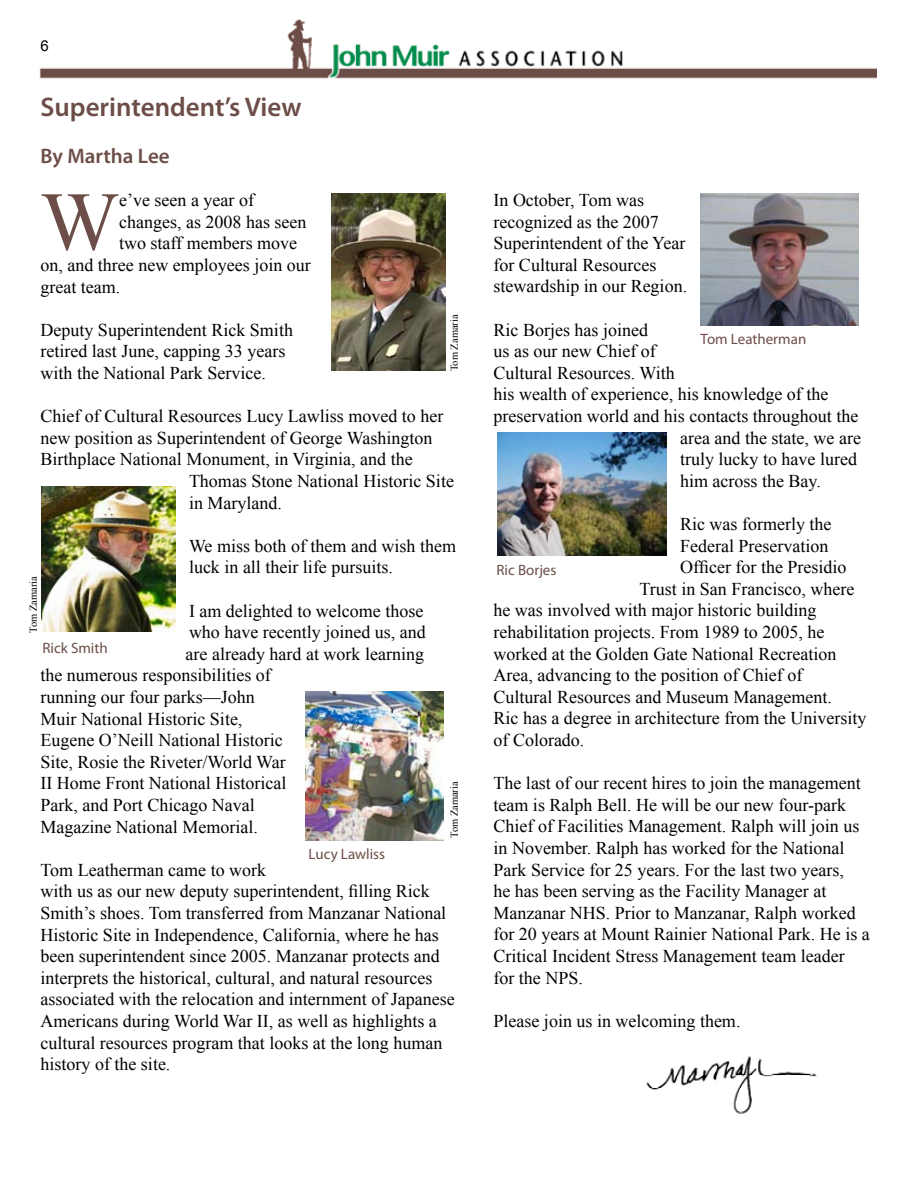
<style>
.page{position:relative;width:918px;height:1188px;background:#fff}
.page>*{position:absolute;margin:0;border:0;box-sizing:border-box;transform-origin:0 0}
.t1{font:83.25px "Times New Roman";color:#6c4d47}
.t2{font:600 27px "Myriad Pro";color:#6c4d47}
.t3{font:600 21px "Myriad Pro";color:#6c4d47}
.t4{font:18px/21.6px "Times New Roman";color:#000}
.t5{font:15px "Myriad Pro";color:#6c4d47}
.t6{font:15px "Arial";color:#000}
.t7{font:10.5px "Times New Roman";color:#000}
</style>
<div class="page">
<img style="left:39px;top:19px;width:837px;height:60px">
<img style="left:646px;top:1056px;width:171px;height:58px">
<img style="left:701px;top:194px;width:158px;height:132px">
<img style="left:331px;top:193px;width:114px;height:177px">
<img style="left:497px;top:432px;width:170px;height:123px">
<img style="left:42px;top:486px;width:133px;height:146px">
<img style="left:306px;top:692px;width:138px;height:149px">
<p class="t6" style="left:40px;top:36px;width:10px">6</p>
<h2 class="t2" style="left:40px;top:90px;width:263px">Superintendent’s View</h2>
<p class="t3" style="left:40px;top:143px;width:131px">By Martha Lee</p>
<h1 class="t1" style="left:40px;top:166px;width:80px">W</h1>
<p class="t4" style="left:119px;top:189px;width:136px">e’ve seen a year of</p>
<p class="t4" style="left:119px;top:211px;width:189px">changes, as 2008 has seen</p>
<p class="t4" style="left:119px;top:232px;width:180px">two staff members move</p>
<p class="t4" style="left:41px;top:254px;width:272px">on, and three new employees join our</p>
<p class="t4" style="left:41px;top:276px;width:81px">great team.</p>
<p class="t4" style="left:41px;top:319px;width:254px">Deputy Superintendent Rick Smith retired last June, capping 33 years with the National Park Service.</p>
<p class="t4" style="left:41px;top:405px;width:404px">Chief of Cultural Resources Lucy Lawliss moved to her</p>
<p class="t4" style="left:41px;top:427px;width:393px">new position as Superintendent of George Washington</p>
<p class="t4" style="left:41px;top:448px;width:374px">Birthplace National Monument, in Virginia, and the</p>
<p class="t4" style="left:189px;top:470px;width:266px">Thomas Stone National Historic Site</p>
<p class="t4" style="left:189px;top:492px;width:94px">in Maryland.</p>
<p class="t4" style="left:189px;top:535px;width:269px">We miss both of them and wish them luck in all their life pursuits.</p>
<p class="t4" style="left:189px;top:600px;width:236px">I am delighted to welcome those</p>
<p class="t4" style="left:189px;top:621px;width:238px">who have recently joined us, and</p>
<p class="t4" style="left:186px;top:643px;width:240px">are already hard at work learning</p>
<p class="t4" style="left:41px;top:664px;width:232px">the numerous responsibilities of</p>
<p class="t4" style="left:41px;top:686px;width:216px">running our four parks—John</p>
<p class="t4" style="left:41px;top:708px;width:203px">Muir National Historic Site,</p>
<p class="t4" style="left:41px;top:729px;width:244px">Eugene O’Neill National Historic</p>
<p class="t4" style="left:41px;top:751px;width:247px">Site, Rosie the Riveter/World War</p>
<p class="t4" style="left:41px;top:772px;width:247px">II Home Front National Historical</p>
<p class="t4" style="left:41px;top:794px;width:216px">Park, and Port Chicago Naval</p>
<p class="t4" style="left:41px;top:816px;width:219px">Magazine National Memorial.</p>
<p class="t4" style="left:41px;top:859px;width:416px">Tom Leatherman came to work<br>with us as our new deputy superintendent, filling Rick Smith’s shoes. Tom transferred from Manzanar National Historic Site in Independence, California, where he has been superintendent since 2005. Manzanar protects and interprets the historical, cultural, and natural resources associated with the relocation and internment of Japanese Americans during World War II, as well as highlights a cultural resources program that looks at the long human history of the site.</p>
<p class="t7" style="left:447px;top:371px;width:58px;rotate:-90deg">Tom Zamaria</p>
<p class="t7" style="left:26px;top:633px;width:58px;rotate:-90deg">Tom Zamaria</p>
<p class="t5" style="left:42px;top:638px;width:67px">Rick Smith</p>
<p class="t7" style="left:447px;top:838px;width:58px;rotate:-90deg">Tom Zamaria</p>
<p class="t5" style="left:309px;top:845px;width:78px">Lucy Lawliss</p>
<p class="t4" style="left:494px;top:189px;width:195px">In October, Tom was recognized as the 2007<br>Superintendent of the Year for Cultural Resources stewardship in our Region.</p>
<p class="t4" style="left:494px;top:318px;width:156px">Ric Borjes has joined</p>
<p class="t4" style="left:494px;top:340px;width:164px">us as our new Chief of</p>
<p class="t4" style="left:494px;top:362px;width:183px">Cultural Resources. With</p>
<p class="t4" style="left:494px;top:383px;width:336px">his wealth of experience, his knowledge of the</p>
<p class="t4" style="left:494px;top:405px;width:366px">preservation world and his contacts throughout the</p>
<p class="t4" style="left:680px;top:426px;width:182px">area and the state, we are</p>
<p class="t4" style="left:680px;top:448px;width:178px">truly lucky to have lured</p>
<p class="t4" style="left:680px;top:470px;width:142px">him across the Bay.</p>
<p class="t4" style="left:680px;top:513px;width:153px">Ric was formerly the</p>
<p class="t4" style="left:680px;top:534px;width:150px">Federal Preservation</p>
<p class="t4" style="left:680px;top:556px;width:168px">Officer for the Presidio</p>
<p class="t4" style="left:640px;top:578px;width:216px">Trust in San Francisco, where</p>
<p class="t4" style="left:494px;top:599px;width:324px">he was involved with major historic building</p>
<p class="t4" style="left:494px;top:621px;width:332px">rehabilitation projects. From 1989 to 2005, he</p>
<p class="t4" style="left:494px;top:642px;width:344px">worked at the Golden Gate National Recreation</p>
<p class="t4" style="left:494px;top:664px;width:310px">Area, advancing to the position of Chief of</p>
<p class="t4" style="left:494px;top:686px;width:340px">Cultural Resources and Museum Management.</p>
<p class="t4" style="left:494px;top:707px;width:374px">Ric has a degree in architecture from the University</p>
<p class="t4" style="left:494px;top:729px;width:92px">of Colorado.</p>
<p class="t4" style="left:494px;top:772px;width:378px">The last of our recent hires to join the management team is Ralph Bell. He will be our new four-park Chief of Facilities Management. Ralph will join us in November. Ralph has worked for the National Park Service for 25 years. For the last two years,<br>he has been serving as the Facility Manager at Manzanar NHS. Prior to Manzanar, Ralph worked for 20 years at Mount Rainier National Park. He is a Critical Incident Stress Management team leader for the NPS.</p>
<p class="t4" style="left:494px;top:1010px;width:248px">Please join us in welcoming them.</p>
<p class="t5" style="left:701px;top:330px;width:107px">Tom Leatherman</p>
<p class="t5" style="left:496px;top:561px;width:62px">Ric Borjes</p>
</div>
